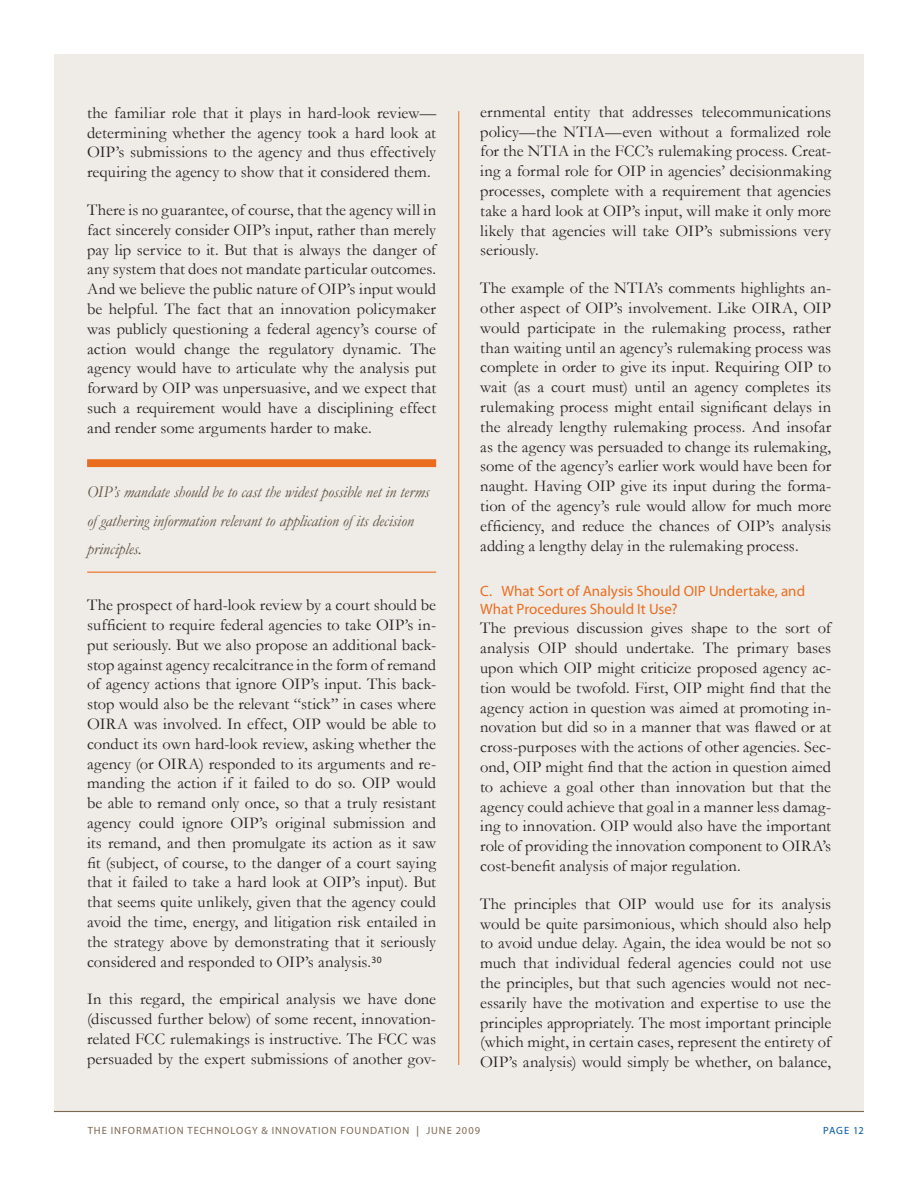
<style>
.page{position:relative;width:918px;height:1188px;background:#fff}
.page>*{position:absolute;margin:0;border:0;box-sizing:border-box;transform-origin:0 0}
.Body_text{font:16.5px/19.8px "Garamond";letter-spacing:.005em;color:#231f20;text-align:justify}
.Callout_text{font:italic 16.5px/28.5px "Garamond";letter-spacing:-.005em;color:#5f503f}
.Headline_2{font:15px/18px "Myriad Pro";color:#ea6d1f}
.t1{font:10.5px "Myriad Pro";letter-spacing:.09em;color:#7c6954}
.t2{font:10.5px "Myriad Pro";letter-spacing:.045em;color:#0155a5}
</style>
<div class="page">
<div style="left:54px;top:54px;width:810px;height:1058px;background:#efece8"></div>
<hr style="left:54px;top:1111px;width:810px;height:1px;background:#7c6954">
<hr style="left:459px;top:111px;width:1px;height:954px;background:#ea6d1f">
<div style="left:87px;top:459px;width:349px;height:8px;background:#ea6d1f"></div>
<hr style="left:87px;top:572px;width:349px;height:1px;background:#ea6d1f">
<p class="Body_text" style="left:87px;top:102px;width:351px">the familiar role that it plays in hard-look review— determining whether the agency took a hard look at OIP’s submissions to the agency and thus effectively requiring the agency to show that it considered them.</p>
<p class="Body_text" style="left:87px;top:200px;width:351px">There is no guarantee, of course, that the agency will in fact sincerely consider OIP’s input, rather than merely pay lip service to it. But that is always the danger of any system that does not mandate particular outcomes.<br>And we believe the public nature of OIP’s input would be helpful. The fact that an innovation policymaker was publicly questioning a federal agency’s course of action would change the regulatory dynamic. The agency would have to articulate why the analysis put forward by OIP was unpersuasive, and we expect that such a requirement would have a disciplining effect and render some arguments harder to make.</p>
<p class="Callout_text" style="left:87px;top:477px;width:344px">OIP’s mandate should be to cast the widest possible net in terms of gathering information relevant to application of its decision principles.</p>
<p class="Body_text" style="left:87px;top:595px;width:351px">The prospect of hard-look review by a court should be sufficient to require federal agencies to take OIP’s in&shy;put seriously. But we also propose an additional back&shy;stop against agency recalcitrance in the form of remand of agency actions that ignore OIP’s input. This back&shy;stop would also be the relevant “stick” in cases where OIRA was involved. In effect, OIP would be able to conduct its own hard-look review, asking whether the agency (or OIRA) responded to its arguments and re&shy;manding the action if it failed to do so. OIP would be able to remand only once, so that a truly resistant agency could ignore OIP’s original submission and its remand, and then promulgate its action as it saw fit (subject, of course, to the danger of a court saying that it failed to take a hard look at OIP’s input). But that seems quite unlikely, given that the agency could avoid the time, energy, and litigation risk entailed in the strategy above by demonstrating that it seriously considered and responded to OIP’s analysis.<sup>30</sup></p>
<p class="Body_text" style="left:87px;top:989px;width:351px">In this regard, the empirical analysis we have done (discussed further below) of some recent, innovation&shy;related FCC rulemakings is instructive. The FCC was persuaded by the expert submissions of another gov-</p>
<p class="Body_text" style="left:480px;top:101px;width:353px">ernmental entity that addresses telecommunications policy—the NTIA—even without a formalized role for the NTIA in the FCC’s rulemaking process. Creat&shy;ing a formal role for OIP in agencies’ decisionmaking processes, complete with a requirement that agencies take a hard look at OIP’s input, will make it only more likely that agencies will take OIP’s submissions very seriously.</p>
<p class="Body_text" style="left:480px;top:278px;width:353px">The example of the NTIA’s comments highlights an&shy;other aspect of OIP’s involvement. Like OIRA, OIP would participate in the rulemaking process, rather than waiting until an agency’s rulemaking process was complete in order to give its input. Requiring OIP to wait (as a court must) until an agency completes its rulemaking process might entail significant delays in the already lengthy rulemaking process. And insofar as the agency was persuaded to change its rulemaking, some of the agency’s earlier work would have been for naught. Having OIP give its input during the forma&shy;tion of the agency’s rule would allow for much more efficiency, and reduce the chances of OIP’s analysis adding a lengthy delay in the rulemaking process.</p>
<p class="Headline_2" style="left:480px;top:581px;width:326px">C. WHAT SORT OF ANALYSIS SHOULD OIP UNDERTAKE, AND<br>WHAT PROCEDURES SHOULD IT USE?</p>
<p class="Body_text" style="left:480px;top:618px;width:353px">The previous discussion gives shape to the sort of analysis OIP should undertake. The primary bases upon which OIP might criticize proposed agency ac&shy;tion would be twofold. First, OIP might find that the agency action in question was aimed at promoting in&shy;novation but did so in a manner that was flawed or at cross-purposes with the actions of other agencies. Sec&shy;ond, OIP might find that the action in question aimed to achieve a goal other than innovation but that the agency could achieve that goal in a manner less damag&shy;ing to innovation. OIP would also have the important role of providing the innovation component to OIRA’s cost-benefit analysis of major regulation.</p>
<p class="Body_text" style="left:480px;top:893px;width:353px">The principles that OIP would use for its analysis would be quite parsimonious, which should also help to avoid undue delay. Again, the idea would be not so much that individual federal agencies could not use the principles, but that such agencies would not nec&shy;essarily have the motivation and expertise to use the principles appropriately. The most important principle (which might, in certain cases, represent the entirety of OIP’s analysis) would simply be whether, on balance,</p>
<p class="t1" style="left:88px;top:1124px;width:394px">THE INFORMATION TECHNOLOGY &amp; INNOVATION FOUNDATION | JUNE 2009</p>
<p class="t2" style="left:823px;top:1124px;width:42px">PAGE 12</p>
</div>
